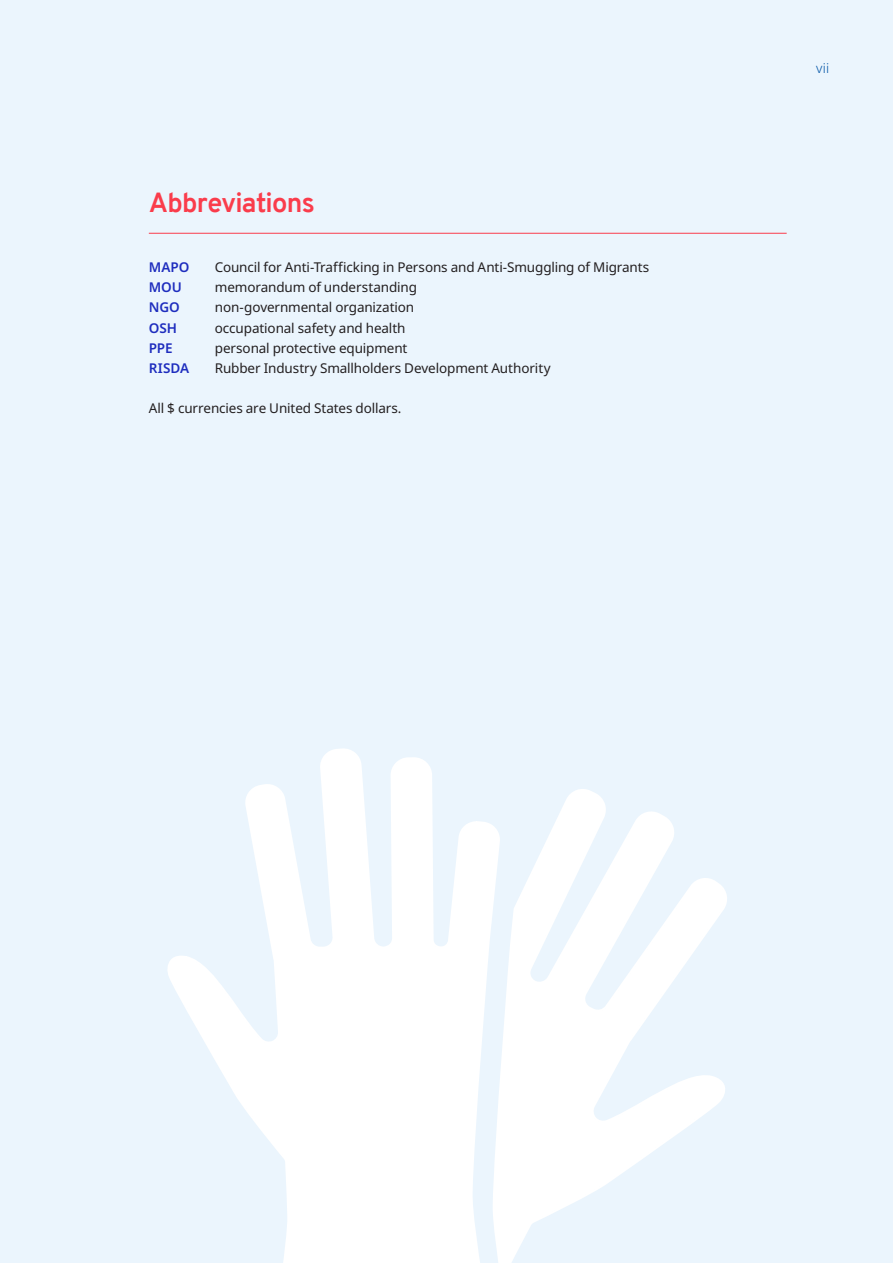
<style>
.page{position:relative;width:893px;height:1263px;background:#ebf5fd}
.page>*{position:absolute;margin:0;border:0;box-sizing:border-box;transform-origin:0 0}
.Heading_level_1A{font:700 27px "Overpass";letter-spacing:-.025em;color:#fa3c4b}
.abbreviations{font:13.5px "Noto Sans";letter-spacing:-.01em;color:#231f20}
.abbreviations-2{font:600 13.5px "Noto Sans";letter-spacing:-.005em;color:#1e2dbe}
.t1{font:300 13.5px "Noto Sans";color:#0154a6}
</style>
<div class="page">
<hr style="left:149px;top:233px;width:638px;height:1px;background:#fa3c4b">
<svg style="left:167px;top:748px;width:324px;height:515px"></svg>
<svg style="left:491px;top:789px;width:236px;height:474px"></svg>
<p class="Heading_level_1A" style="left:149px;top:183px;width:168px">Abbreviations</p>
<p class="abbreviations-2" style="left:149px;top:258px;width:42px">MAPO</p>
<p class="abbreviations" style="left:215px;top:258px;width:436px">Council for Anti-Trafficking in Persons and Anti-Smuggling of Migrants</p>
<p class="abbreviations-2" style="left:149px;top:278px;width:35px">MOU</p>
<p class="abbreviations" style="left:215px;top:278px;width:204px">memorandum of understanding</p>
<p class="abbreviations-2" style="left:149px;top:298px;width:32px">NGO</p>
<p class="abbreviations" style="left:215px;top:298px;width:201px">non-governmental organization</p>
<p class="abbreviations-2" style="left:149px;top:318px;width:30px">OSH</p>
<p class="abbreviations" style="left:215px;top:318px;width:192px">occupational safety and health</p>
<p class="abbreviations-2" style="left:149px;top:338px;width:25px">PPE</p>
<p class="abbreviations" style="left:215px;top:338px;width:194px">personal protective equipment</p>
<p class="abbreviations-2" style="left:149px;top:358px;width:42px">RISDA</p>
<p class="abbreviations" style="left:215px;top:358px;width:337px">Rubber Industry Smallholders Development Authority</p>
<p class="abbreviations" style="left:149px;top:399px;width:254px">All $ currencies are United States dollars.</p>
<p class="t1" style="left:816px;top:59px;width:15px">vii</p>
</div>
